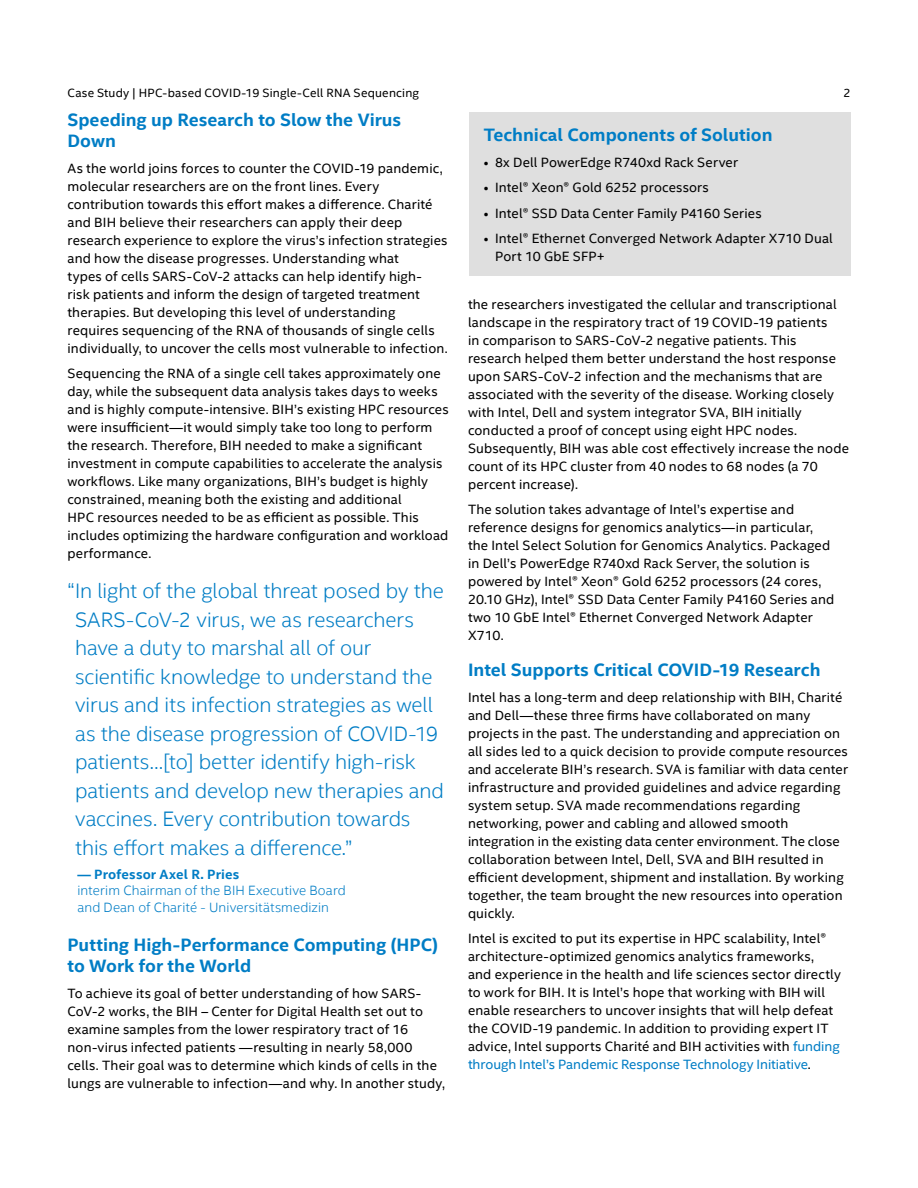
<style>
.page{position:relative;width:918px;height:1188px;background:#fff}
.page>*{position:absolute;margin:0;border:0;box-sizing:border-box;transform-origin:0 0}
.t1{font:300 21px/28.5px "Intel Clear";letter-spacing:-.005em;color:#007dc5}
.t2{font:700 18px/21px "Intel Clear";color:#007dc5}
.t3{font:13.5px/18px "Intel Clear";letter-spacing:.01em;color:#000}
.t4{font:300 13.5px/16.5px "Intel Clear";letter-spacing:.01em;color:#007dc5}
.t5{font:700 13.5px "Intel Clear";letter-spacing:.01em;color:#007dc5}
.t6{font:12px "Intel Clear";letter-spacing:.015em;color:#000}
.s1{color:#007dc5}
</style>
<div class="page">
<div style="left:469px;top:112px;width:381px;height:164px;background:#dfdfdf"></div>
<p class="t6" style="left:68px;top:85px;width:353px">Case Study | HPC-based COVID-19 Single-Cell RNA Sequencing</p>
<p class="t6" style="left:843px;top:85px;width:9px">2</p>
<h2 class="t2" style="left:68px;top:109px;width:335px">Speeding up Research to Slow the Virus<br>Down</h2>
<p class="t3" style="left:68px;top:159px;width:382px">As the world joins forces to counter the COVID-19 pandemic, molecular researchers are on the front lines. Every contribution towards this effort makes a difference. Charité and BIH believe their researchers can apply their deep research experience to explore the virus’s infection strategies and how the disease progresses. Understanding what<br>types of cells SARS‐CoV‐2 attacks can help identify high-<br>risk patients and inform the design of targeted treatment therapies. But developing this level of understanding requires sequencing of the RNA of thousands of single cells individually, to uncover the cells most vulnerable to infection.</p>
<p class="t3" style="left:68px;top:364px;width:383px">Sequencing the RNA of a single cell takes approximately one day, while the subsequent data analysis takes days to weeks and is highly compute-intensive. BIH’s existing HPC resources were insufficient—it would simply take too long to perform the research. Therefore, BIH needed to make a significant investment in compute capabilities to accelerate the analysis workflows. Like many organizations, BIH’s budget is highly constrained, meaning both the existing and additional<br>HPC resources needed to be as efficient as possible. This includes optimizing the hardware configuration and workload performance.</p>
<h2 class="t2" style="left:484px;top:124px;width:290px">Technical Components of Solution</h2>
<p class="t3" style="left:484px;top:153px;width:256px">• 8x Dell PowerEdge R740xd Rack Server</p>
<p class="t3" style="left:484px;top:178px;width:227px">• Intel® Xeon® Gold 6252 processors</p>
<p class="t3" style="left:484px;top:204px;width:279px">• Intel® SSD Data Center Family P4160 Series</p>
<p class="t3" style="left:495px;top:229px;width:339px;text-indent:-11px">• Intel® Ethernet Converged Network Adapter X710 Dual<br>Port 10 GbE SFP+</p>
<p class="t3" style="left:468px;top:295px;width:383px">the researchers investigated the cellular and transcriptional landscape in the respiratory tract of 19 COVID-19 patients<br>in comparison to SARS-CoV-2 negative patients. This research helped them better understand the host response upon SARS-CoV-2 infection and the mechanisms that are associated with the severity of the disease. Working closely with Intel, Dell and system integrator SVA, BIH initially conducted a proof of concept using eight HPC nodes.<br>Subsequently, BIH was able cost effectively increase the node count of its HPC cluster from 40 nodes to 68 nodes (a 70 percent increase).</p>
<p class="t3" style="left:468px;top:500px;width:368px">The solution takes advantage of Intel’s expertise and reference designs for genomics analytics—in particular, the Intel Select Solution for Genomics Analytics. Packaged in Dell’s PowerEdge R740xd Rack Server, the solution is powered by Intel® Xeon® Gold 6252 processors (24 cores, 20.10 GHz), Intel® SSD Data Center Family P4160 Series and two 10 GbE Intel® Ethernet Converged Network Adapter X710.</p>
<h2 class="t2" style="left:468px;top:659px;width:354px">Intel Supports Critical COVID-19 Research</h2>
<p class="t3" style="left:468px;top:688px;width:382px">Intel has a long-term and deep relationship with BIH, Charité and Dell—these three firms have collaborated on many projects in the past. The understanding and appreciation on all sides led to a quick decision to provide compute resources and accelerate BIH’s research. SVA is familiar with data center infrastructure and provided guidelines and advice regarding system setup. SVA made recommendations regarding networking, power and cabling and allowed smooth integration in the existing data center environment. The close collaboration between Intel, Dell, SVA and BIH resulted in efficient development, shipment and installation. By working together, the team brought the new resources into operation quickly.</p>
<p class="t3" style="left:468px;top:929px;width:374px">Intel is excited to put its expertise in HPC scalability, Intel® architecture-optimized genomics analytics frameworks, and experience in the health and life sciences sector directly to work for BIH. It is Intel’s hope that working with BIH will enable researchers to uncover insights that will help defeat the COVID-19 pandemic. In addition to providing expert IT advice, Intel supports Charité and BIH activities with <span class="s1">funding through Intel’s Pandemic Response Technology Initiative</span>.</p>
<p class="t1" style="left:75px;top:576px;width:370px;text-indent:-8px">“In light of the global threat posed by the SARS-CoV-2 virus, we as researchers have a duty to marshal all of our scientific knowledge to understand the virus and its infection strategies as well as the disease progression of COVID-19 patients…[to] better identify high-risk patients and develop new therapies and vaccines. Every contribution towards this effort makes a difference.”</p>
<p class="t5" style="left:77px;top:865px;width:164px">— Professor Axel R. Pries</p>
<p class="t4" style="left:77px;top:882px;width:270px">interim Chairman of the BIH Executive Board and Dean of Charité - Universitätsmedizin</p>
<h2 class="t2" style="left:68px;top:934px;width:372px">Putting High-Performance Computing (HPC) to Work for the World</h2>
<p class="t3" style="left:68px;top:984px;width:379px">To achieve its goal of better understanding of how SARS-CoV-2 works, the BIH – Center for Digital Health set out to examine samples from the lower respiratory tract of 16 non-virus infected patients —resulting in nearly 58,000 cells. Their goal was to determine which kinds of cells in the lungs are vulnerable to infection—and why. In another study,</p>
</div>
